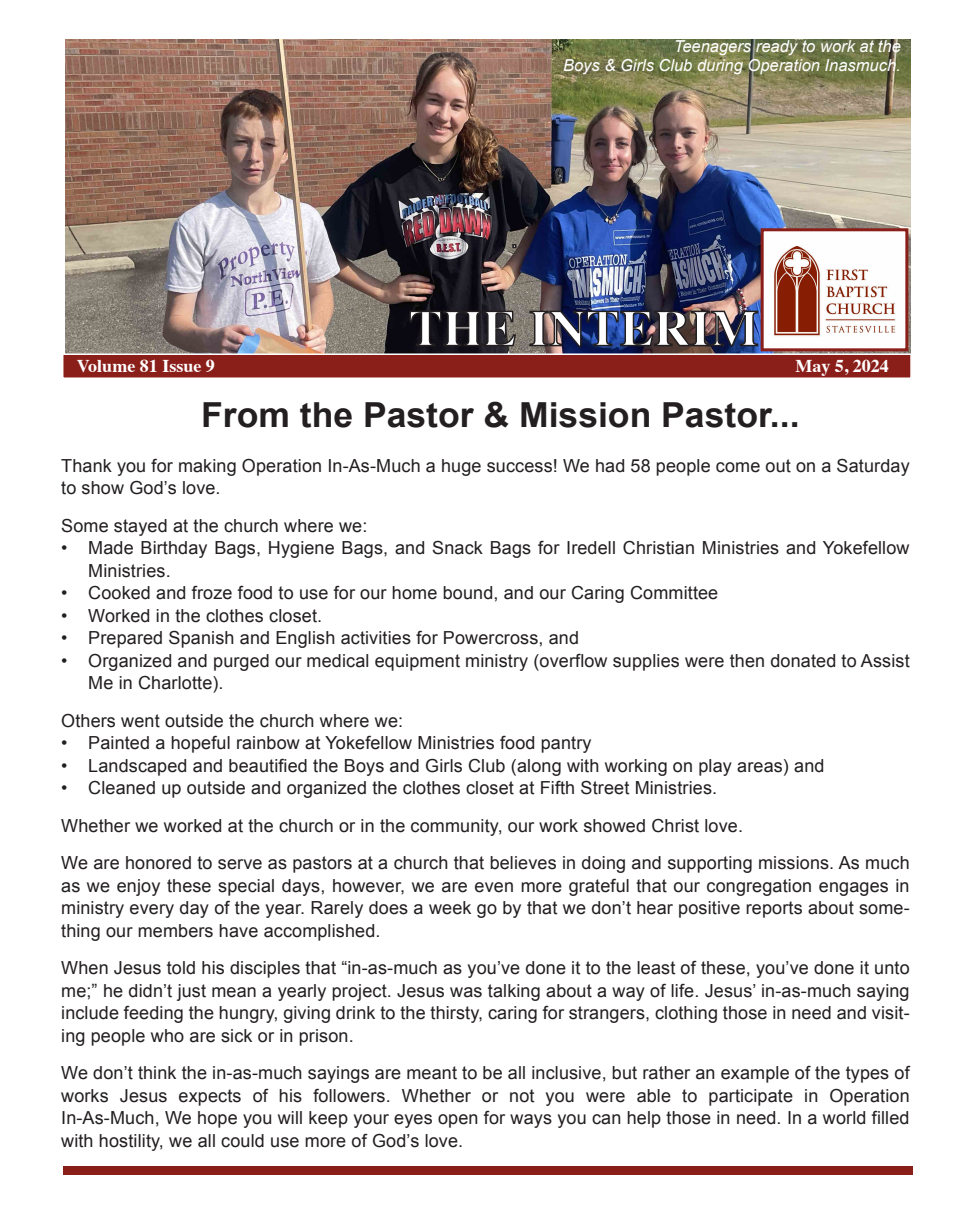
<style>
.page{position:relative;width:971px;height:1215px;background:#fff}
.page>*{position:absolute;margin:0;border:0;box-sizing:border-box;transform-origin:0 0}
.t1{font:700 50.55px "Times";color:#fff}
.t2{font:700 34.5px "Arial";color:#231f20}
.t3{font:18px/22.5px "Arial";letter-spacing:.01em;color:#231f20}
.t4{font:700 18px "Times";color:#fff}
.t5{font:italic 16.5px/19.5px "Arial";color:#fff;text-align:right}
</style>
<div class="page">
<img style="left:65px;top:40px;width:845px;height:313px">
<div style="left:63px;top:1166px;width:849px;height:9px;background:#8a1e19"></div>
<svg style="left:408px;top:310px;width:109px;height:37px;background:#211f24"></svg>
<img style="left:528px;top:310px;width:231px;height:38px">
<div style="left:62px;top:353px;width:849px;height:26px;background:#8a1e19;border:2px solid #fff"></div>
<img style="left:764px;top:232px;width:140px;height:115px">
<div style="left:760px;top:228px;width:148px;height:123px;border:3px solid #8a1e19"></div>
<svg style="left:512px;top:244px;width:4px;height:4px"></svg>
<p class="t5" style="left:563px;top:36px;width:339px">Teenagers ready to work at the<br>Boys &amp; Girls Club during Operation Inasmuch.</p>
<h1 class="t1" style="left:409px;top:280px;width:351px">THE INTERIM</h1>
<p class="t4" style="left:77px;top:349px;width:139px">Volume 81 Issue 9</p>
<p class="t4" style="left:795px;top:349px;width:95px">May 5, 2024</p>
<h2 class="t2" style="left:201px;top:392px;width:599px">From the Pastor &amp; Mission Pastor...</h2>
<p class="t3" style="left:61px;top:454px;width:849px">Thank you for making Operation In-As-Much a huge success! We had 58 people come out on a Saturday to show God’s love.</p>
<p class="t3" style="left:61px;top:514px;width:308px">Some stayed at the church where we:</p>
<p class="t3" style="left:88px;top:537px;width:822px;text-indent:-27px">• Made Birthday Bags, Hygiene Bags, and Snack Bags for Iredell Christian Ministries and Yokefellow<br>Ministries.</p>
<p class="t3" style="left:61px;top:582px;width:658px">• Cooked and froze food to use for our home bound, and our Caring Committee</p>
<p class="t3" style="left:61px;top:604px;width:262px">• Worked in the clothes closet.</p>
<p class="t3" style="left:61px;top:627px;width:519px">• Prepared Spanish and English activities for Powercross, and</p>
<p class="t3" style="left:88px;top:649px;width:822px;text-indent:-27px">• Organized and purged our medical equipment ministry (overflow supplies were then donated to Assist<br>Me in Charlotte).</p>
<p class="t3" style="left:61px;top:709px;width:343px">Others went outside the church where we:</p>
<p class="t3" style="left:61px;top:732px;width:532px">• Painted a hopeful rainbow at Yokefellow Ministries food pantry</p>
<p class="t3" style="left:61px;top:754px;width:764px">• Landscaped and beautified the Boys and Girls Club (along with working on play areas) and</p>
<p class="t3" style="left:61px;top:769px;width:849px;line-height:37.5px">• Cleaned up outside and organized the clothes closet at Fifth Street Ministries.<br>Whether we worked at the church or in the community, our work showed Christ love.<br>We are honored to serve as pastors at a church that believes in doing and supporting missions. As much</p>
<p class="t3" style="left:61px;top:874px;width:849px;text-align:justify">as we enjoy these special days, however, we are even more grateful that our congregation engages in ministry every day of the year. Rarely does a week go by that we don’t hear positive reports about some&shy;thing our members have accomplished.</p>
<p class="t3" style="left:61px;top:957px;width:849px;text-align:justify">When Jesus told his disciples that “in-as-much as you’ve done it to the least of these, you’ve done it unto me;” he didn’t just mean a yearly project. Jesus was talking about a way of life. Jesus’ in-as-much saying include feeding the hungry, giving drink to the thirsty, caring for strangers, clothing those in need and visit&shy;ing people who are sick or in prison.</p>
<p class="t3" style="left:61px;top:1062px;width:849px;text-align:justify">We don’t think the in-as-much sayings are meant to be all inclusive, but rather an example of the types of works Jesus expects of his followers. Whether or not you were able to participate in Operation In-As-Much, We hope you will keep your eyes open for ways you can help those in need. In a world filled with hostility, we all could use more of God’s love.</p>
</div>
